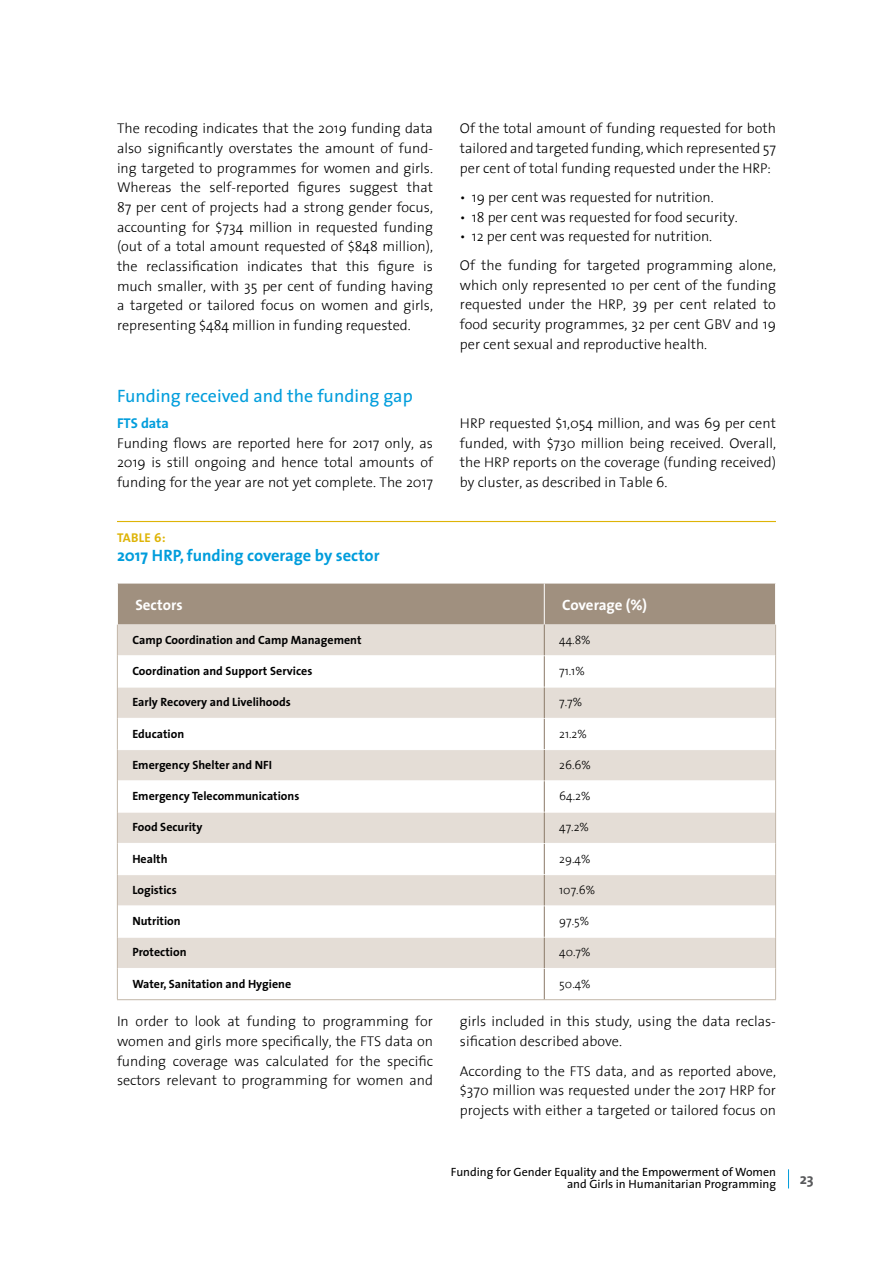
<style>
.page{position:relative;width:893px;height:1263px;background:#fff}
.page>*{position:absolute;margin:0;border:0;box-sizing:border-box;transform-origin:0 0}
.t1{font:18px "The Sans";color:#009ddc}
.t2{font:700 16.5px "The Sans";color:#009ddc}
.t3{font:700 15px "The Sans";color:#fff}
.t4{font:700 15px "The Sans";color:#58595b}
.t5{font:300 14.25px/19.6px "The Sans";color:#000;text-align:justify}
.t6{font:700 14.25px "The Sans";color:#009ddc}
.t7{font:700 12.75px "The Sans";letter-spacing:.02em;color:#deb407}
.t8{font:700 12px "The Sans";color:#000}
.t9{font:12px/12px "The Sans";color:#000;text-align:right}
.t10{font:300 12px "The Sans";color:#000}
</style>
<div class="page">
<svg style="left:788px;top:1169px;width:1px;height:19px"></svg>
<hr style="left:117px;top:521px;width:659px;height:1px;background:#deb407">
<div style="left:118px;top:584px;width:657px;height:40px;background:#a0907f"></div>
<div style="left:118px;top:624px;width:657px;height:31px;background:#e4ddd6"></div>
<svg style="left:118px;top:656px;width:657px;height:343px"></svg>
<hr style="left:544px;top:584px;width:1px;height:40px;background:#fff">
<hr style="left:118px;top:687px;width:426px;height:1px;background:#fff">
<hr style="left:544px;top:687px;width:231px;height:1px;background:#fff">
<hr style="left:118px;top:718px;width:426px;height:1px;background:#fff">
<hr style="left:544px;top:718px;width:231px;height:1px;background:#fff">
<hr style="left:118px;top:749px;width:426px;height:1px;background:#fff">
<hr style="left:544px;top:749px;width:231px;height:1px;background:#fff">
<hr style="left:118px;top:780px;width:426px;height:1px;background:#fff">
<hr style="left:544px;top:780px;width:231px;height:1px;background:#fff">
<hr style="left:118px;top:812px;width:426px;height:1px;background:#fff">
<hr style="left:544px;top:812px;width:231px;height:1px;background:#fff">
<hr style="left:118px;top:843px;width:426px;height:1px;background:#fff">
<hr style="left:544px;top:843px;width:231px;height:1px;background:#fff">
<hr style="left:118px;top:874px;width:426px;height:1px;background:#fff">
<hr style="left:544px;top:874px;width:231px;height:1px;background:#fff">
<hr style="left:118px;top:905px;width:426px;height:1px;background:#fff">
<hr style="left:544px;top:905px;width:231px;height:1px;background:#fff">
<hr style="left:118px;top:937px;width:426px;height:1px;background:#fff">
<hr style="left:544px;top:937px;width:231px;height:1px;background:#fff">
<hr style="left:118px;top:968px;width:426px;height:1px;background:#fff">
<hr style="left:544px;top:968px;width:231px;height:1px;background:#fff">
<hr style="left:117px;top:624px;width:1px;height:32px;background:#c2b6a8">
<hr style="left:775px;top:624px;width:1px;height:32px;background:#c2b6a8">
<hr style="left:117px;top:656px;width:1px;height:31px;background:#c2b6a8">
<hr style="left:775px;top:656px;width:1px;height:31px;background:#c2b6a8">
<hr style="left:117px;top:687px;width:1px;height:31px;background:#c2b6a8">
<hr style="left:775px;top:687px;width:1px;height:31px;background:#c2b6a8">
<hr style="left:117px;top:718px;width:1px;height:32px;background:#c2b6a8">
<hr style="left:775px;top:718px;width:1px;height:32px;background:#c2b6a8">
<hr style="left:117px;top:750px;width:1px;height:31px;background:#c2b6a8">
<hr style="left:775px;top:750px;width:1px;height:31px;background:#c2b6a8">
<hr style="left:117px;top:781px;width:1px;height:31px;background:#c2b6a8">
<hr style="left:775px;top:781px;width:1px;height:31px;background:#c2b6a8">
<hr style="left:117px;top:812px;width:1px;height:31px;background:#c2b6a8">
<hr style="left:775px;top:812px;width:1px;height:31px;background:#c2b6a8">
<hr style="left:117px;top:843px;width:1px;height:32px;background:#c2b6a8">
<hr style="left:775px;top:843px;width:1px;height:32px;background:#c2b6a8">
<hr style="left:117px;top:875px;width:1px;height:31px;background:#c2b6a8">
<hr style="left:775px;top:875px;width:1px;height:31px;background:#c2b6a8">
<hr style="left:117px;top:906px;width:1px;height:31px;background:#c2b6a8">
<hr style="left:775px;top:906px;width:1px;height:31px;background:#c2b6a8">
<hr style="left:117px;top:937px;width:1px;height:31px;background:#c2b6a8">
<hr style="left:775px;top:937px;width:1px;height:31px;background:#c2b6a8">
<hr style="left:117px;top:968px;width:1px;height:31px;background:#c2b6a8">
<hr style="left:775px;top:968px;width:1px;height:31px;background:#c2b6a8">
<hr style="left:117px;top:999px;width:427px;height:1px;background:#c2b6a8">
<hr style="left:544px;top:999px;width:232px;height:1px;background:#c2b6a8">
<hr style="left:544px;top:624px;width:1px;height:31px;background:#8a7967">
<hr style="left:544px;top:656px;width:1px;height:31px;background:#8a7967">
<hr style="left:544px;top:687px;width:1px;height:31px;background:#8a7967">
<hr style="left:544px;top:719px;width:1px;height:30px;background:#8a7967">
<hr style="left:544px;top:750px;width:1px;height:30px;background:#8a7967">
<hr style="left:544px;top:781px;width:1px;height:31px;background:#8a7967">
<hr style="left:544px;top:812px;width:1px;height:31px;background:#8a7967">
<hr style="left:544px;top:844px;width:1px;height:30px;background:#8a7967">
<hr style="left:544px;top:875px;width:1px;height:30px;background:#8a7967">
<hr style="left:544px;top:906px;width:1px;height:31px;background:#8a7967">
<hr style="left:544px;top:937px;width:1px;height:31px;background:#8a7967">
<hr style="left:544px;top:969px;width:1px;height:30px;background:#8a7967">
<p class="t5" style="left:117px;top:118px;width:317px">The recoding indicates that the 2019 funding data also significantly overstates the amount of fund&shy;ing targeted to programmes for women and girls.<br>Whereas the self-reported figures suggest that 87 per cent of projects had a strong gender focus, accounting for $734 million in requested funding (out of a total amount requested of $848 million), the reclassification indicates that this figure is much smaller, with 35 per cent of funding having a targeted or tailored focus on women and girls, representing $484 million in funding requested.</p>
<p class="t5" style="left:460px;top:118px;width:317px">Of the total amount of funding requested for both tailored and targeted funding, which represented 57 per cent of total funding requested under the HRP:</p>
<p class="t5" style="left:460px;top:187px;width:255px">• 19 per cent was requested for nutrition.</p>
<p class="t5" style="left:460px;top:207px;width:279px">• 18 per cent was requested for food security.</p>
<p class="t5" style="left:460px;top:222px;width:317px;line-height:28.7px">• 12 per cent was requested for nutrition.<br>Of the funding for targeted programming alone,</p>
<p class="t5" style="left:460px;top:275px;width:317px">which only represented 10 per cent of the funding requested under the HRP, 39 per cent related to food security programmes, 32 per cent GBV and 19 per cent sexual and reproductive health.</p>
<p class="t1" style="left:117px;top:381px;width:297px">Funding received and the funding gap</p>
<p class="t6" style="left:117px;top:411px;width:54px">FTS data</p>
<p class="t5" style="left:117px;top:432px;width:317px">Funding flows are reported here for 2017 only, as 2019 is still ongoing and hence total amounts of funding for the year are not yet complete. The 2017</p>
<p class="t5" style="left:460px;top:413px;width:317px">HRP requested $1,054 million, and was 69 per cent funded, with $730 million being received. Overall, the HRP reports on the coverage (funding received) by cluster, as described in Table 6.</p>
<p class="t7" style="left:117px;top:527px;width:50px">TABLE 6:</p>
<p class="t2" style="left:117px;top:542px;width:264px">2017 HRP, funding coverage by sector</p>
<p class="t3" style="left:135px;top:592px;width:49px">Sectors</p>
<p class="t3" style="left:562px;top:592px;width:86px">Coverage (%)</p>
<p class="t8" style="left:132px;top:630px;width:231px">Camp Coordination and Camp Management</p>
<p class="t10" style="left:559px;top:630px;width:33px">44.8%</p>
<p class="t8" style="left:132px;top:661px;width:181px">Coordination and Support Services</p>
<p class="t10" style="left:559px;top:661px;width:27px">71.1%</p>
<p class="t8" style="left:132px;top:692px;width:160px">Early Recovery and Livelihoods</p>
<p class="t10" style="left:559px;top:692px;width:24px">7.7%</p>
<p class="t8" style="left:132px;top:723px;width:53px">Education</p>
<p class="t10" style="left:559px;top:724px;width:29px">21.2%</p>
<p class="t8" style="left:132px;top:755px;width:141px">Emergency Shelter and NFI</p>
<p class="t10" style="left:559px;top:755px;width:33px">26.6%</p>
<p class="t8" style="left:132px;top:786px;width:169px">Emergency Telecommunications</p>
<p class="t10" style="left:559px;top:786px;width:33px">64.2%</p>
<p class="t8" style="left:132px;top:817px;width:72px">Food Security</p>
<p class="t10" style="left:559px;top:817px;width:31px">47.2%</p>
<p class="t8" style="left:132px;top:848px;width:37px">Health</p>
<p class="t10" style="left:559px;top:849px;width:33px">29.4%</p>
<p class="t8" style="left:132px;top:880px;width:46px">Logistics</p>
<p class="t10" style="left:559px;top:880px;width:37px">107.6%</p>
<p class="t8" style="left:132px;top:911px;width:50px">Nutrition</p>
<p class="t10" style="left:559px;top:911px;width:32px">97.5%</p>
<p class="t8" style="left:132px;top:942px;width:56px">Protection</p>
<p class="t10" style="left:559px;top:942px;width:33px">40.7%</p>
<p class="t8" style="left:132px;top:973px;width:160px">Water, Sanitation and Hygiene</p>
<p class="t10" style="left:559px;top:974px;width:33px">50.4%</p>
<p class="t5" style="left:117px;top:1011px;width:317px">In order to look at funding to programming for women and girls more specifically, the FTS data on funding coverage was calculated for the specific sectors relevant to programming for women and</p>
<p class="t5" style="left:460px;top:1011px;width:317px">girls included in this study, using the data reclas&shy;sification described above.</p>
<p class="t5" style="left:460px;top:1060px;width:317px">According to the FTS data, and as reported above, $370 million was requested under the 2017 HRP for projects with either a targeted or tailored focus on</p>
<p class="t9" style="left:451px;top:1165px;width:327px">Funding for Gender Equality and the Empowerment of Women and Girls in Humanitarian Programming</p>
<p class="t4" style="left:800px;top:1166px;width:16px">23</p>
</div>
